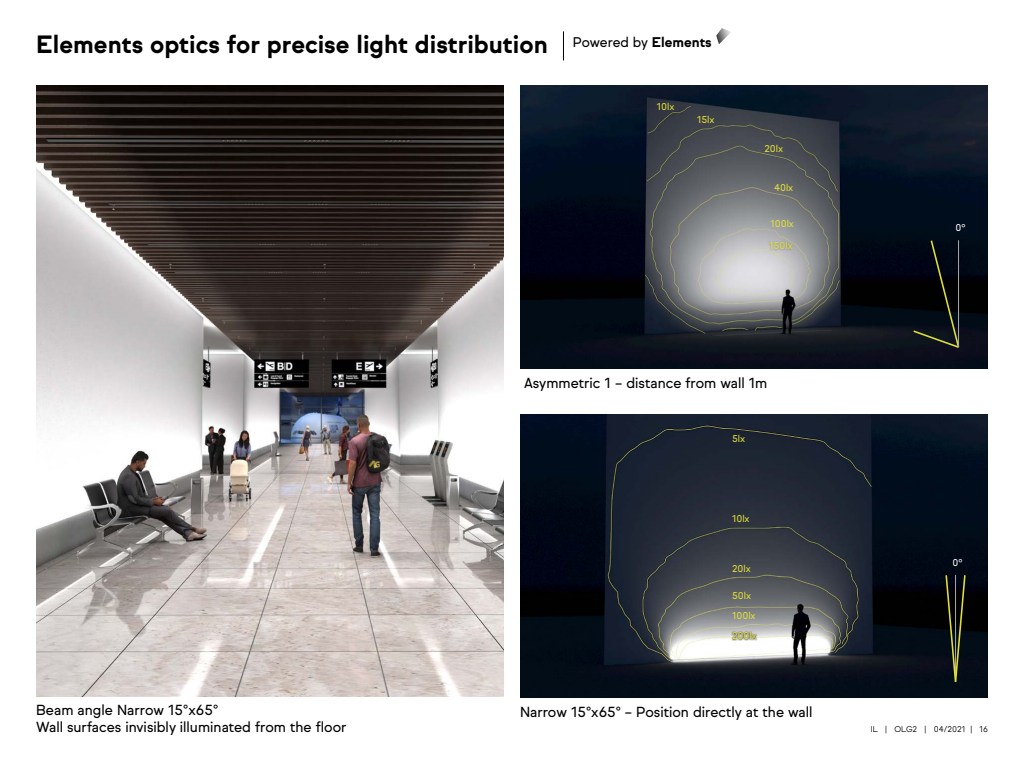
<style>
.page{position:relative;width:1024px;height:768px;background:#fff}
.page>*{position:absolute;margin:0;border:0;box-sizing:border-box;transform-origin:0 0}
.t1{font:700 24px "Sul Sans";color:#000}
.t2{font:14px/17.3px "Sul Sans";color:#000}
.t3{font:9.4px/20px "Sul Sans";color:#e2e035}
.t4{font:9.4px "Sul Sans";color:#fff}
.t5{font:300 8px "Sul Sans";color:#000}
</style>
<div class="page">
<svg style="left:716px;top:28px;width:15px;height:16px"></svg>
<svg style="left:563px;top:31px;width:1px;height:29px"></svg>
<img style="left:36px;top:85px;width:468px;height:611px">
<img style="left:520px;top:85px;width:468px;height:283px">
<img style="left:520px;top:415px;width:468px;height:283px">
<svg style="left:945px;top:574px;width:22px;height:109px;background:#272b1a"></svg>
<svg style="left:912px;top:239px;width:49px;height:110px;background:#0d1112"></svg>
<hr style="left:958px;top:240px;width:1px;height:107px;background:#aba9a9">
<div style="left:768px;top:241px;width:26px;height:10px;background:#000;opacity:.25"></div>
<svg style="left:731px;top:630px;width:27px;height:11px"></svg>
<h1 class="t1" style="left:36px;top:30px;width:677px">Elements optics for precise light distribution <sup>Powered</sup> <sup>by</sup> <sup>Elements</sup></h1>
<p class="t3" style="left:657px;top:96px;width:19px">10lx</p>
<p class="t3" style="left:697px;top:110px;width:19px">15lx</p>
<p class="t3" style="left:764px;top:139px;width:20px">20lx</p>
<p class="t3" style="left:774px;top:178px;width:21px">40lx</p>
<p class="t3" style="left:770px;top:214px;width:25px">100lx</p>
<p class="t3" style="left:769px;top:236px;width:25px">150lx</p>
<p class="t2" style="left:524px;top:374px;width:245px">Asymmetric 1 – distance from wall 1m</p>
<p class="t3" style="left:732px;top:429px;width:15px">5lx</p>
<p class="t3" style="left:732px;top:509px;width:19px">10lx</p>
<p class="t2" style="left:36px;top:701px;width:312px">Beam angle Narrow 15°x65°<br>Wall surfaces invisibly illuminated from the floor</p>
<p class="t3" style="left:732px;top:558px;width:20px">20lx</p>
<p class="t3" style="left:732px;top:586px;width:26px">50lx<br>100lx<br>200lx</p>
<p class="t2" style="left:520px;top:704px;width:294px">Narrow 15°x65° – Position directly at the wall</p>
<p class="t4" style="left:956px;top:222px;width:12px">0º</p>
<p class="t4" style="left:953px;top:557px;width:12px">0º</p>
<p class="t5" style="left:871px;top:724px;width:119px">IL | OLG2 | 04/2021 | 16</p>
</div>
